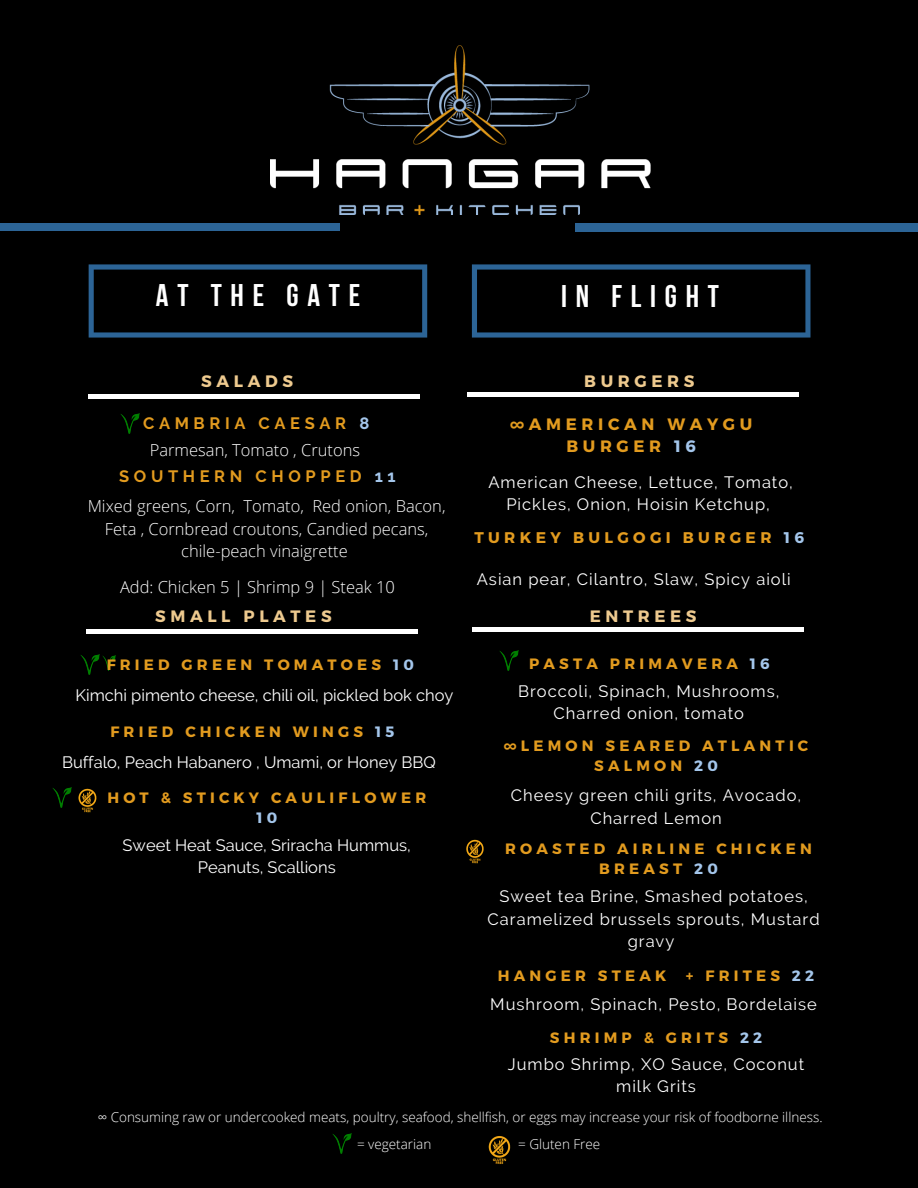
<style>
.page{position:relative;width:918px;height:1188px;background:#000}
.page>*{position:absolute;margin:0;border:0;box-sizing:border-box;transform-origin:0 0}
.t1{font:700 31.2px "Bebas Neue";letter-spacing:.28em;color:#fff}
.t2{font:16.5px/22.5px "Raleway";letter-spacing:.06em;color:#fff;text-align:center}
.t3{font:300 16.5px "Open Sans";color:#fff}
.t4{font:16.5px/22.5px "Raleway";color:#fff;text-align:center}
.t5{font:700 16.5px "Raleway";letter-spacing:.28em;color:#e29b1f}
.t6{font:700 16.5px "Montserrat";letter-spacing:.28em;color:#eeca8f}
.t7{font:700 16.5px/22.5px "Montserrat";letter-spacing:.28em;color:#e29b1f;text-align:center}
.t8{font:700 15.45px "Montserrat";letter-spacing:.28em;color:#e29b1f}
.t9{font:700 15px/20.2px "Montserrat";letter-spacing:.28em;color:#e29b1f;text-align:center}
.t10{font:300 13.5px "Open Sans";color:#fff}
.s1{color:#a4c6eb}
</style>
<div class="page">
<img style="left:102px;top:656px;width:14px;height:14px">
<img style="left:120px;top:413px;width:19px;height:21px">
<img style="left:78px;top:789px;width:19px;height:24px">
<img style="left:81px;top:654px;width:19px;height:21px">
<svg style="left:89px;top:264px;width:338px;height:74px"></svg>
<div style="left:87px;top:629px;width:331px;height:5px;background:#fff"></div>
<div style="left:88px;top:394px;width:332px;height:5px;background:#fff"></div>
<svg style="left:472px;top:264px;width:338px;height:74px"></svg>
<div style="left:0;top:224px;width:340px;height:7px;background:#2c6496"></div>
<div style="left:575px;top:223px;width:343px;height:8px;background:#2c6496"></div>
<img style="left:271px;top:46px;width:379px;height:169px">
<div style="left:467px;top:392px;width:332px;height:5px;background:#fff"></div>
<div style="left:472px;top:627px;width:332px;height:5px;background:#fff"></div>
<img style="left:332px;top:1133px;width:19px;height:21px">
<img style="left:466px;top:840px;width:18px;height:23px">
<img style="left:488px;top:1136px;width:23px;height:28px">
<img style="left:53px;top:787px;width:19px;height:20px">
<img style="left:499px;top:650px;width:20px;height:21px">
<p class="t1" style="left:156px;top:283px;width:206px">AT THE GATE</p>
<p class="t1" style="left:561px;top:284px;width:159px">IN FLIGHT</p>
<p class="t6" style="left:201px;top:371px;width:93px">SALADS</p>
<p class="t5" style="left:143px;top:413px;width:228px">CAMBRIA CAESAR <span class="s1">8</span></p>
<p class="t3" style="left:150px;top:438px;width:212px">Parmesan, Tomato , Crutons</p>
<p class="t5" style="left:119px;top:467px;width:278px">SOUTHERN CHOPPED <span class="s1">11</span></p>
<p class="t3" style="left:88px;top:495px;width:359px">Mixed greens, Corn, Tomato, Red onion, Bacon,</p>
<p class="t3" style="left:105px;top:517px;width:325px">Feta , Cornbread croutons, Candied pecans,</p>
<p class="t3" style="left:181px;top:540px;width:168px">chile-peach vinaigrette</p>
<p class="t3" style="left:120px;top:576px;width:276px">Add: Chicken 5 | Shrimp 9 | Steak 10</p>
<p class="t6" style="left:155px;top:605px;width:178px">SMALL PLATES</p>
<p class="t9" style="left:107px;top:654px;width:309px">FRIED GREEN TOMATOES <span class="s1">10</span></p>
<p class="t4" style="left:76px;top:684px;width:380px">Kimchi pimento cheese, chili oil, pickled bok choy</p>
<p class="t9" style="left:110px;top:721px;width:285px">FRIED CHICKEN WINGS <span class="s1">15</span></p>
<p class="t4" style="left:62px;top:751px;width:375px">Buffalo, Peach Habanero , Umami, or Honey BBQ</p>
<p class="t9" style="left:107px;top:786px;width:320px">HOT &amp; STICKY CAULIFLOWER<br><span class="s1">1 0</span></p>
<p class="t4" style="left:123px;top:834px;width:290px">Sweet Heat Sauce, Sriracha Hummus,<br>Peanuts, Scallions</p>
<p class="t6" style="left:584px;top:371px;width:112px">BURGERS</p>
<p class="t7" style="left:510px;top:412px;width:244px">∞AMERICAN WAYGU<br>BURGER <span class="s1">16</span></p>
<p class="t2" style="left:488px;top:470px;width:306px">American Cheese, Lettuce, Tomato,<br>Pickles, Onion, Hoisin Ketchup,</p>
<p class="t8" style="left:475px;top:528px;width:331px">TURKEY BULGOGI BURGER <span class="s1">16</span></p>
<p class="t2" style="left:477px;top:568px;width:315px">Asian pear, Cilantro, Slaw, Spicy aioli</p>
<p class="t6" style="left:590px;top:605px;width:108px">ENTREES</p>
<p class="t9" style="left:529px;top:652px;width:242px">PASTA PRIMAVERA <span class="s1">16</span></p>
<p class="t2" style="left:518px;top:680px;width:263px">Broccoli, Spinach, Mushrooms,<br>Charred onion, tomato</p>
<p class="t9" style="left:504px;top:735px;width:306px">∞LEMON SEARED ATLANTIC<br>SALMON <span class="s1">20</span></p>
<p class="t2" style="left:511px;top:784px;width:292px">Cheesy green chili grits, Avocado,<br>Charred Lemon</p>
<p class="t9" style="left:505px;top:838px;width:308px">ROASTED AIRLINE CHICKEN<br>BREAST <span class="s1">20</span></p>
<p class="t2" style="left:488px;top:885px;width:333px">Sweet tea Brine, Smashed potatoes,<br>Caramelized brussels sprouts, Mustard gravy</p>
<p class="t9" style="left:498px;top:965px;width:170px">HANGER STEAK</p>
<p class="t9" style="left:686px;top:965px;width:130px">+ FRITES <span class="s1">22</span></p>
<p class="t2" style="left:490px;top:993px;width:328px">Mushroom, Spinach, Pesto, Bordelaise</p>
<p class="t9" style="left:550px;top:1027px;width:214px">SHRIMP &amp; GRITS <span class="s1">22</span></p>
<p class="t2" style="left:508px;top:1053px;width:298px">Jumbo Shrimp, XO Sauce, Coconut milk Grits</p>
<p class="t10" style="left:98px;top:1107px;width:726px">∞ Consuming raw or undercooked meats, poultry, seafood, shellfish, or eggs may increase your risk of foodborne illness.</p>
<p class="t10" style="left:357px;top:1135px;width:76px">= vegetarian</p>
<p class="t10" style="left:518px;top:1135px;width:84px">= Gluten Free</p>
</div>
